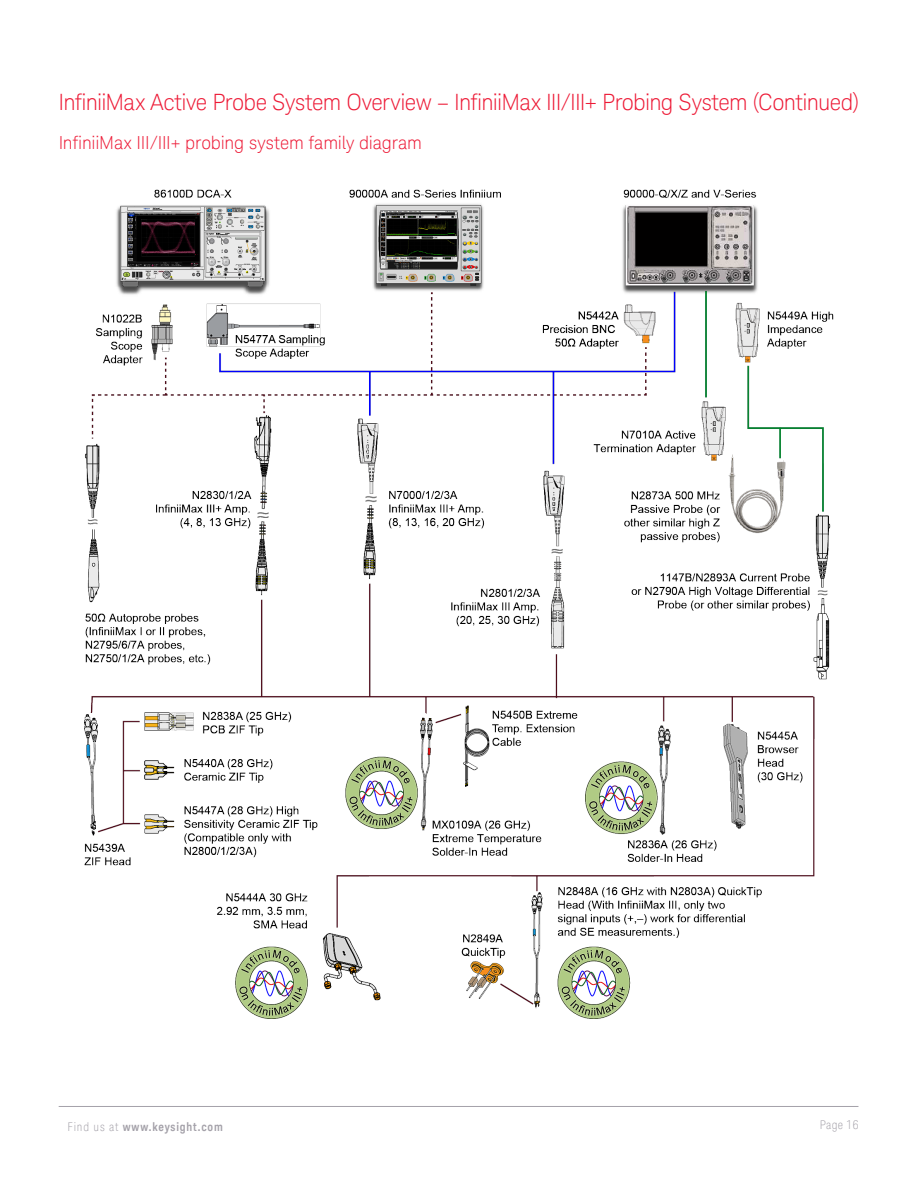
<style>
.page{position:relative;width:918px;height:1188px;background:#fff}
.page>*{position:absolute;margin:0;border:0;box-sizing:border-box;transform-origin:0 0}
.K_Heading_1{font:300 22.5px "Keysight Sans";letter-spacing:-.03em;color:#ed1a36}
.K_Heading_2{font:300 18px "Keysight Sans";letter-spacing:-.01em;color:#ed1a36}
.t1{font:700 12px "Keysight Sans Condensed";letter-spacing:.07em;color:#a4a1a9}
.t2{font:300 condensed 12px "Keysight Sans";letter-spacing:.03em;color:#a4a1a9}
.s1{font-family:"Keysight Sans";font-weight:300;font-stretch:condensed}
</style>
<div class="page">
<hr style="left:59px;top:1106px;width:799px;height:1px;background:#a4a1a9">
<img style="left:85px;top:189px;width:748px;height:829px">
<p class="K_Heading_1" style="left:59px;top:89px;width:802px">InfiniiMax Active Probe System Overview – InfiniiMax III/III+ Probing System (Continued)</p>
<p class="K_Heading_2" style="left:59px;top:132px;width:365px">InfiniiMax III/III+ probing system family diagram</p>
<p class="t1" style="left:67px;top:1119px;width:157px"><span class="s1">Find us at</span> www.keysight.com</p>
<p class="t2" style="left:820px;top:1117px;width:40px">Page 16</p>
</div>
